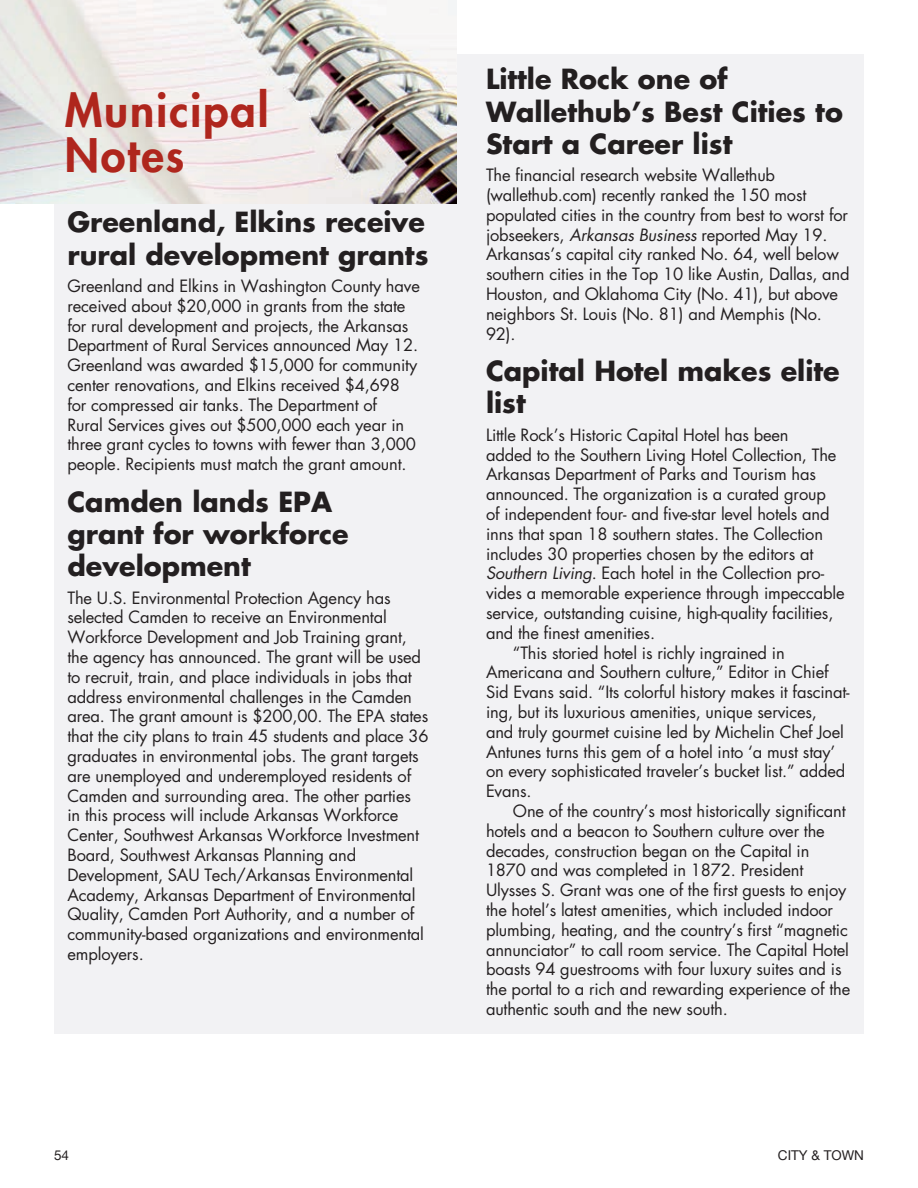
<style>
.page{position:relative;width:918px;height:1188px;background:#fff}
.page>*{position:absolute;margin:0;border:0;box-sizing:border-box;transform-origin:0 0}
.t1{font:800 45px/45px "Futura";letter-spacing:.04em;color:#af261d}
.t2{font:700 27px/32.4px "Futura";color:#231f20}
.t3{font:16.5px/19.8px "Futura";letter-spacing:-.01em;color:#231f20}
.t4{font:13.5px "Helvetica Neue";color:#231f20}
.s1{font-style:italic}
</style>
<div class="page">
<div style="left:54px;top:54px;width:810px;height:980px;background:#f2f2f4"></div>
<img style="left:0;top:0;width:457px;height:204px">
<h1 class="t1" style="left:65px;top:87px;width:205px">Municipal<br>Notes</h1>
<h2 class="t2" style="left:68px;top:205px;width:363px">Greenland, Elkins receive rural development grants</h2>
<p class="t3" style="left:68px;top:276px;width:354px">Greenland and Elkins in Washington County have received about $20,000 in grants from the state for rural development and projects, the Arkansas Department of Rural Services announced May 12.<br>Greenland was awarded $15,000 for community center renovations, and Elkins received $4,698 for compressed air tanks. The Department of<br>Rural Services gives out $500,000 each year in three grant cycles to towns with fewer than 3,000 people. Recipients must match the grant amount.</p>
<h2 class="t2" style="left:68px;top:485px;width:283px">Camden lands EPA grant for workforce development</h2>
<p class="t3" style="left:68px;top:587px;width:363px">The U.S. Environmental Protection Agency has selected Camden to receive an Environmental Workforce Development and Job Training grant, the agency has announced. The grant will be used to recruit, train, and place individuals in jobs that address environmental challenges in the Camden area. The grant amount is $200,00. The EPA states that the city plans to train 45 students and place 36 graduates in environmental jobs. The grant targets are unemployed and underemployed residents of Camden and surrounding area. The other parties<br>in this process will include Arkansas Workforce Center, Southwest Arkansas Workforce Investment Board, Southwest Arkansas Planning and Development, SAU Tech/Arkansas Environmental Academy, Arkansas Department of Environmental Quality, Camden Port Authority, and a number of community-based organizations and environmental employers.</p>
<h2 class="t2" style="left:486px;top:62px;width:358px">Little Rock one of<br>Wallethub’s Best Cities to<br>Start a Career list</h2>
<p class="t3" style="left:486px;top:165px;width:365px">The financial research website Wallethub (wallethub.com) recently ranked the 150 most populated cities in the country from best to worst for jobseekers, <span class="s1">Arkansas Business</span> reported May 19.<br>Arkansas’s capital city ranked No. 64, well below southern cities in the Top 10 like Austin, Dallas, and Houston, and Oklahoma City (No. 41), but above neighbors St. Louis (No. 81) and Memphis (No.<br>92).</p>
<h2 class="t2" style="left:486px;top:354px;width:355px">Capital Hotel makes elite list</h2>
<p class="t3" style="left:486px;top:425px;width:304px">Little Rock’s Historic Capital Hotel has been</p>
<p class="t3" style="left:486px;top:444px;width:352px">added to the Southern Living Hotel Collection, The</p>
<p class="t3" style="left:486px;top:464px;width:331px">Arkansas Department of Parks and Tourism has</p>
<p class="t3" style="left:486px;top:484px;width:341px">announced. The organization is a curated group</p>
<p class="t3" style="left:486px;top:504px;width:345px">of independent four- and five-star level hotels and</p>
<p class="t3" style="left:486px;top:524px;width:339px">inns that span 18 southern states. The Collection</p>
<p class="t3" style="left:486px;top:543px;width:329px">includes 30 properties chosen by the editors at</p>
<p class="t3" style="left:486px;top:563px;width:340px"><span class="s1">Southern Living</span>. Each hotel in the Collection pro-</p>
<p class="t3" style="left:486px;top:583px;width:360px">vides a memorable experience through impeccable</p>
<p class="t3" style="left:486px;top:603px;width:349px">service, outstanding cuisine, high-quality facilities,</p>
<p class="t3" style="left:486px;top:623px;width:171px">and the finest amenities.</p>
<p class="t3" style="left:513px;top:642px;width:273px">“This storied hotel is richly ingrained in</p>
<p class="t3" style="left:486px;top:662px;width:344px">Americana and Southern culture,” Editor in Chief</p>
<p class="t3" style="left:486px;top:682px;width:365px">Sid Evans said. “Its colorful history makes it fascinat-</p>
<p class="t3" style="left:486px;top:702px;width:332px">ing, but its luxurious amenities, unique services,</p>
<p class="t3" style="left:486px;top:722px;width:359px">and truly gourmet cuisine led by Michelin Chef Joel</p>
<p class="t3" style="left:486px;top:741px;width:351px">Antunes turns this gem of a hotel into ‘a must stay’</p>
<p class="t3" style="left:486px;top:761px;width:361px">on every sophisticated traveler’s bucket list.” added</p>
<p class="t3" style="left:486px;top:781px;width:47px">Evans.</p>
<p class="t3" style="left:513px;top:801px;width:334px">One of the country’s most historically significant</p>
<p class="t3" style="left:486px;top:821px;width:340px">hotels and a beacon to Southern culture over the</p>
<p class="t3" style="left:486px;top:840px;width:325px">decades, construction began on the Capital in</p>
<p class="t3" style="left:486px;top:860px;width:319px">1870 and was completed in 1872. President</p>
<p class="t3" style="left:486px;top:880px;width:362px">Ulysses S. Grant was one of the first guests to enjoy</p>
<p class="t3" style="left:486px;top:900px;width:349px">the hotel’s latest amenities, which included indoor</p>
<p class="t3" style="left:486px;top:920px;width:363px">plumbing, heating, and the country’s first “magnetic</p>
<p class="t3" style="left:486px;top:939px;width:365px">annunciator” to call room service. The Capital Hotel</p>
<p class="t3" style="left:486px;top:959px;width:357px">boasts 94 guestrooms with four luxury suites and is</p>
<p class="t3" style="left:486px;top:979px;width:366px">the portal to a rich and rewarding experience of the</p>
<p class="t3" style="left:486px;top:999px;width:243px">authentic south and the new south.</p>
<p class="t4" style="left:54px;top:1148px;width:17px">54</p>
<p class="t4" style="left:778px;top:1148px;width:88px">CITY &amp; TOWN</p>
</div>
